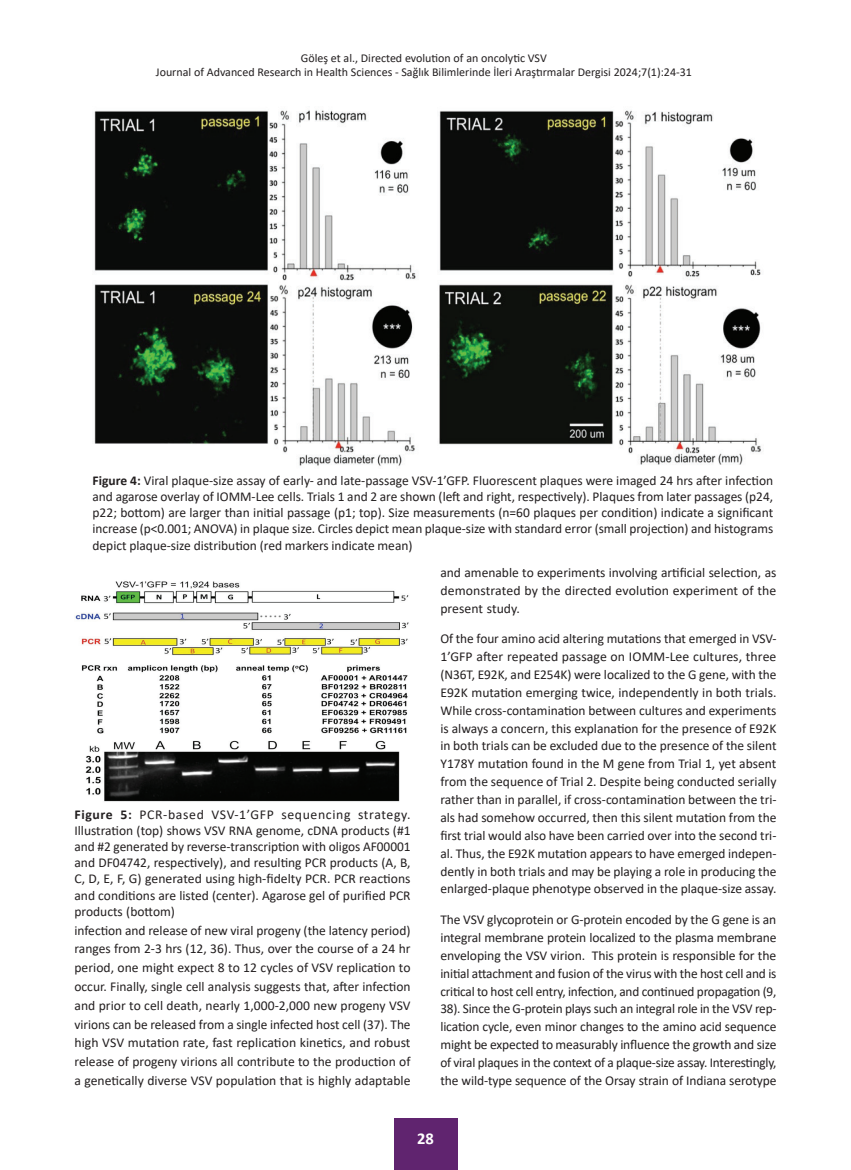
<style>
.page{position:relative;width:851px;height:1170px;background:#fff}
.page>*{position:absolute;margin:0;border:0;box-sizing:border-box;transform-origin:0 0}
.t1{font:700 16.5px "Calibri";color:#fff}
.t2{font:13.5px/17.9px "Calibri";color:#231f20;text-align:justify}
.t3{font:12px/13.5px "Calibri";color:#231f20;text-align:center}
.s1{font-weight:700}
</style>
<div class="page">
<div style="left:393px;top:1118px;width:64px;height:51px;background:#60246f"></div>
<img style="left:94px;top:110px;width:667px;height:356px">
<img style="left:75px;top:581px;width:334px;height:221px">
<p class="t3" style="left:156px;top:51px;width:537px">Göleş et al., Directed evolution of an oncolytic VSV<br>Journal of Advanced Research in Health Sciences - Sağlık Bilimlerinde İleri Araştırmalar Dergisi 2024;7(1):24-31</p>
<p class="t2" style="left:92px;top:472px;width:682px;line-height:16.2px"><span class="s1">Figure 4:</span> Viral plaque-size assay of early- and late-passage VSV-1’GFP. Fluorescent plaques were imaged 24 hrs after infection and agarose overlay of IOMM-Lee cells. Trials 1 and 2 are shown (left and right, respectively). Plaques from later passages (p24, p22; bottom) are larger than initial passage (p1; top). Size measurements (n=60 plaques per condition) indicate a significant increase (p&lt;0.001; ANOVA) in plaque size. Circles depict mean plaque-size with standard error (small projection) and histograms depict plaque-size distribution (red markers indicate mean)</p>
<p class="t2" style="left:74px;top:805px;width:337px;line-height:16.2px"><span class="s1">Figure 5:</span> PCR-based VSV-1’GFP sequencing strategy.<br>Illustration (top) shows VSV RNA genome, cDNA products (#1 and #2 generated by reverse-transcription with oligos AF00001 and DF04742, respectively), and resulting PCR products (A, B, C, D, E, F, G) generated using high-fidelty PCR. PCR reactions and conditions are listed (center). Agarose gel of purified PCR products (bottom)</p>
<p class="t2" style="left:74px;top:920px;width:337px;line-height:18.8px">infection and release of new viral progeny (the latency period) ranges from 2-3 hrs (12, 36). Thus, over the course of a 24 hr period, one might expect 8 to 12 cycles of VSV replication to occur. Finally, single cell analysis suggests that, after infection and prior to cell death, nearly 1,000-2,000 new progeny VSV virions can be released from a single infected host cell (37). The high VSV mutation rate, fast replication kinetics, and robust release of progeny virions all contribute to the production of a genetically diverse VSV population that is highly adaptable</p>
<p class="t2" style="left:440px;top:563px;width:337px">and amenable to experiments involving artificial selection, as demonstrated by the directed evolution experiment of the present study.</p>
<p class="t2" style="left:440px;top:629px;width:337px">Of the four amino acid altering mutations that emerged in VSV-1’GFP after repeated passage on IOMM-Lee cultures, three (N36T, E92K, and E254K) were localized to the G gene, with the E92K mutation emerging twice, independently in both trials.<br>While cross-contamination between cultures and experiments is always a concern, this explanation for the presence of E92K in both trials can be excluded due to the presence of the silent Y178Y mutation found in the M gene from Trial 1, yet absent from the sequence of Trial 2. Despite being conducted serially rather than in parallel, if cross-contamination between the tri&shy;als had somehow occurred, then this silent mutation from the first trial would also have been carried over into the second tri&shy;al. Thus, the E92K mutation appears to have emerged indepen&shy;dently in both trials and may be playing a role in producing the enlarged-plaque phenotype observed in the plaque-size assay.</p>
<p class="t2" style="left:440px;top:910px;width:337px">The VSV glycoprotein or G-protein encoded by the G gene is an integral membrane protein localized to the plasma membrane enveloping the VSV virion. This protein is responsible for the initial attachment and fusion of the virus with the host cell and is critical to host cell entry, infection, and continued propagation (9, 38). Since the G-protein plays such an integral role in the VSV rep&shy;lication cycle, even minor changes to the amino acid sequence might be expected to measurably influence the growth and size of viral plaques in the context of a plaque-size assay. Interestingly, the wild-type sequence of the Orsay strain of Indiana serotype</p>
<p class="t1" style="left:417px;top:1126px;width:18px">28</p>
</div>
